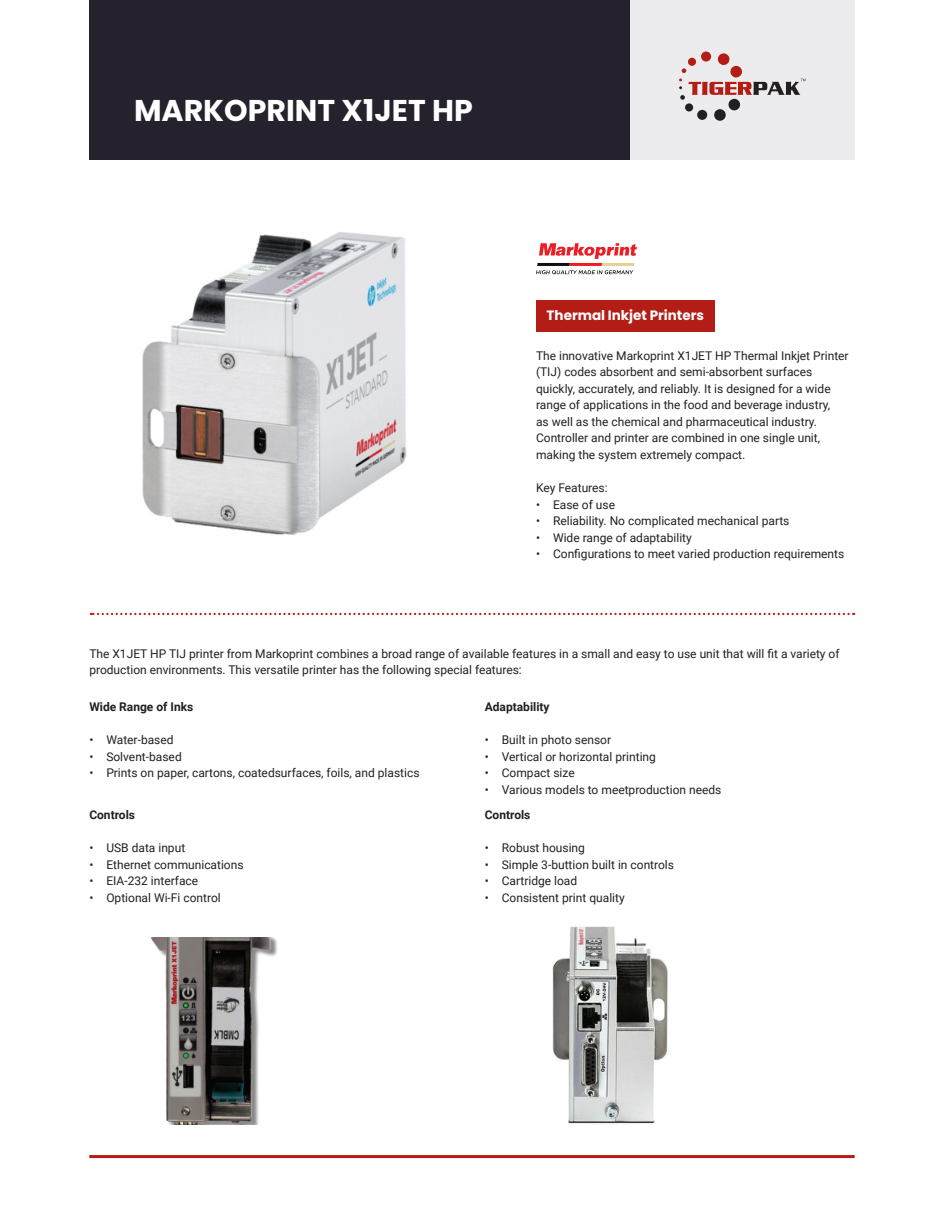
<style>
.page{position:relative;width:944px;height:1214px;background:#fff}
.page>*{position:absolute;margin:0;border:0;box-sizing:border-box;transform-origin:0 0}
.t1{font:700 30px "Poppins";color:#fff}
.t2{font:700 13.5px "Poppins";color:#fff}
.t3{font:12px/16.5px "Roboto";color:#231f20}
.t4{font:700 12px "Roboto";color:#231f20}
</style>
<div class="page">
<hr style="left:89px;top:1155px;width:765px;height:3px;background:#b41d15">
<img style="left:142px;top:232px;width:265px;height:303px">
<div style="left:536px;top:300px;width:178px;height:31px;background:#b41d15"></div>
<div style="left:89px;top:0;width:541px;height:159px;background:#25212d"></div>
<div style="left:630px;top:0;width:224px;height:159px;background:#ececee"></div>
<svg style="left:91px;top:613px;width:763px;height:2px"></svg>
<svg style="left:539px;top:243px;width:98px;height:16px"></svg>
<hr style="left:537px;top:263px;width:33px;height:3px;background:#0d1214">
<hr style="left:569px;top:263px;width:33px;height:3px;background:#ec1e25">
<hr style="left:601px;top:263px;width:33px;height:3px;background:#e2d195">
<svg style="left:536px;top:270px;width:97px;height:4px"></svg>
<img style="left:552px;top:926px;width:116px;height:198px">
<img style="left:150px;top:937px;width:128px;height:187px">
<div style="left:728px;top:99px;width:12px;height:11px;background:#231f20;border-radius:50%"></div>
<div style="left:714px;top:109px;width:11px;height:12px;background:#231f20;border-radius:50%"></div>
<div style="left:697px;top:110px;width:10px;height:10px;background:#231f20;border-radius:50%"></div>
<div style="left:685px;top:103px;width:8px;height:8px;background:#231f20;border-radius:50%"></div>
<svg style="left:700px;top:51px;width:11px;height:11px"></svg>
<svg style="left:679px;top:53px;width:126px;height:47px"></svg>
<h1 class="t1" style="left:134px;top:93px;width:340px">MARKOPRINT X1JET HP</h1>
<p class="t2" style="left:546px;top:308px;width:159px">Thermal Inkjet Printers</p>
<p class="t3" style="left:536px;top:347px;width:314px">The innovative Markoprint X1JET HP Thermal Inkjet Printer (TIJ) codes absorbent and semi-absorbent surfaces quickly, accurately, and reliably. It is designed for a wide range of applications in the food and beverage industry,<br>as well as the chemical and pharmaceutical industry.<br>Controller and printer are combined in one single unit, making the system extremely compact.</p>
<p class="t3" style="left:536px;top:479px;width:73px">Key Features:</p>
<p class="t3" style="left:536px;top:495px;width:81px">• Ease of use</p>
<p class="t3" style="left:536px;top:512px;width:255px">• Reliability. No complicated mechanical parts</p>
<p class="t3" style="left:536px;top:528px;width:157px">• Wide range of adaptability</p>
<p class="t3" style="left:536px;top:545px;width:310px">• Configurations to meet varied production requirements</p>
<p class="t3" style="left:89px;top:644px;width:751px">The X1JET HP TIJ printer from Markoprint combines a broad range of available features in a small and easy to use unit that will fit a variety of production environments. This versatile printer has the following special features:</p>
<p class="t4" style="left:89px;top:698px;width:105px">Wide Range of Inks</p>
<p class="t3" style="left:89px;top:731px;width:86px">• Water-based</p>
<p class="t3" style="left:89px;top:747px;width:94px">• Solvent-based</p>
<p class="t3" style="left:89px;top:764px;width:332px">• Prints on paper, cartons, coatedsurfaces, foils, and plastics</p>
<p class="t4" style="left:89px;top:806px;width:47px">Controls</p>
<p class="t3" style="left:89px;top:839px;width:97px">• USB data input</p>
<p class="t3" style="left:89px;top:856px;width:156px">• Ethernet communications</p>
<p class="t3" style="left:89px;top:872px;width:110px">• EIA-232 interface</p>
<p class="t3" style="left:89px;top:889px;width:133px">• Optional Wi-Fi control</p>
<p class="t4" style="left:485px;top:698px;width:66px">Adaptability</p>
<p class="t3" style="left:485px;top:731px;width:128px">• Built in photo sensor</p>
<p class="t3" style="left:485px;top:747px;width:173px">• Vertical or horizontal printing</p>
<p class="t3" style="left:485px;top:764px;width:91px">• Compact size</p>
<p class="t3" style="left:485px;top:780px;width:238px">• Various models to meetproduction needs</p>
<p class="t4" style="left:485px;top:806px;width:47px">Controls</p>
<p class="t3" style="left:485px;top:839px;width:102px">• Robust housing</p>
<p class="t3" style="left:485px;top:856px;width:191px">• Simple 3-buttion built in controls</p>
<p class="t3" style="left:485px;top:872px;width:94px">• Cartridge load</p>
<p class="t3" style="left:485px;top:889px;width:142px">• Consistent print quality</p>
</div>
